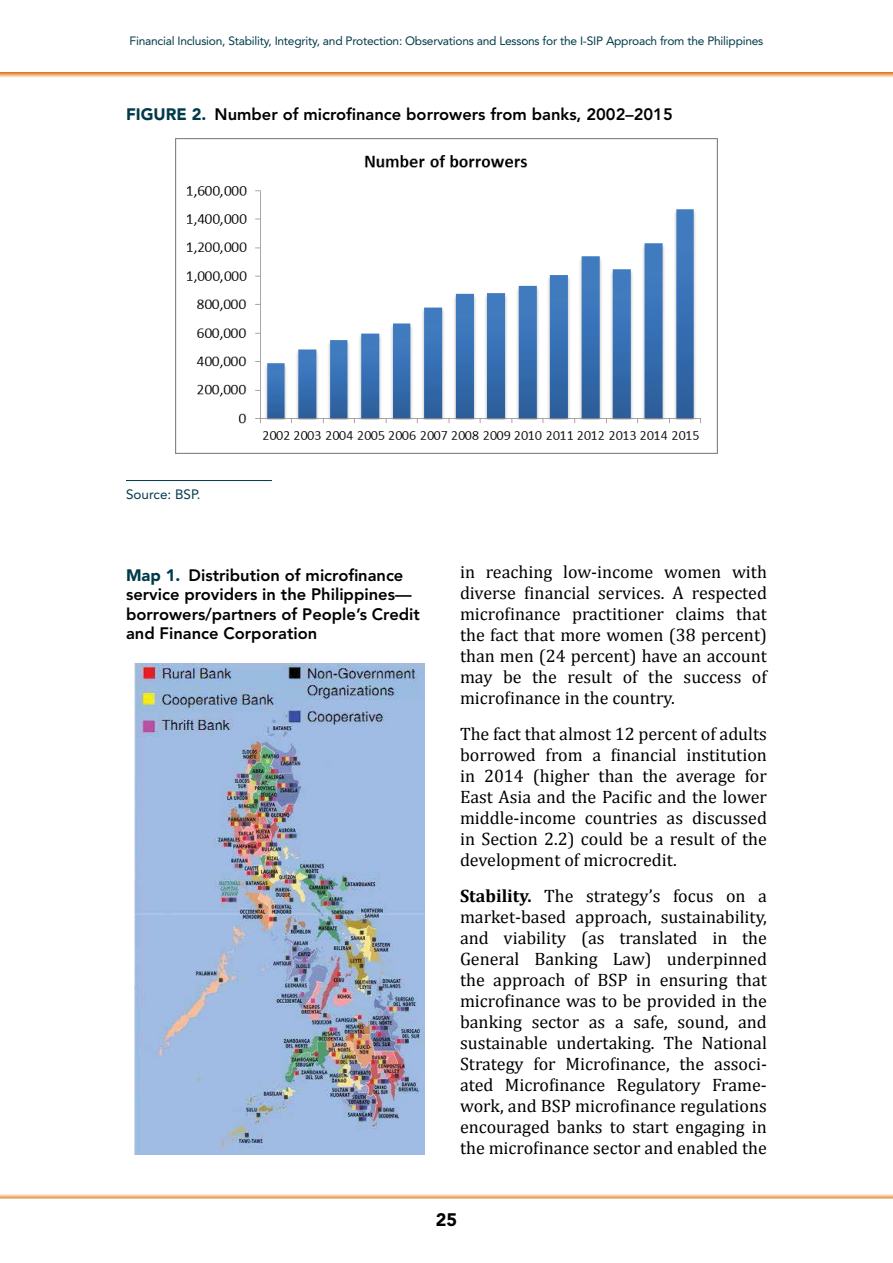
<style>
.page{position:relative;width:893px;height:1263px;background:#fff}
.page>*{position:absolute;margin:0;border:0;box-sizing:border-box;transform-origin:0 0}
.t1{font:18px/21px "Cambria";color:#000;text-align:justify}
.t2{font:900 18px "Avenir LT Std";color:#000}
.t3{font:800 16.5px/19.5px "Avenir LT Std";color:#000}
.t4{font:13.5px "Avenir LT Std";color:#003a4a}
.t5{font:12px "Avenir LT Std";letter-spacing:-.02em;color:#003a4a}
.s1{font-weight:900;color:#003a4a}
.s2{font-weight:700}
</style>
<div class="page">
<svg style="left:0;top:1194px;width:893px;height:4px;background:#f1c49b"></svg>
<svg style="left:0;top:72px;width:893px;height:6px"></svg>
<img style="left:135px;top:663px;width:289px;height:492px">
<img style="left:176px;top:138px;width:541px;height:316px">
<hr style="left:126px;top:480px;width:146px;height:1px;background:#003a4a">
<p class="t5" style="left:130px;top:34px;width:635px">Financial Inclusion, Stability, Integrity, and Protection: Observations and Lessons for the I-SIP Approach from the Philippines</p>
<p class="t3" style="left:126px;top:105px;width:548px"><span class="s1">FIGURE 2.</span> Number of microfinance borrowers from banks, 2002–2015</p>
<p class="t4" style="left:126px;top:486px;width:76px">Source: BSP.</p>
<p class="t3" style="left:126px;top:565px;width:295px"><span class="s1">Map 1.</span> Distribution of microfinance service providers in the Philippines— borrowers/partners of People’s Credit and Finance Corporation</p>
<p class="t1" style="left:460px;top:561px;width:308px">in reaching low-income women with diverse financial services. A respected microfinance practitioner claims that the fact that more women (38 percent) than men (24 percent) have an account may be the result of the success of microfinance in the country.</p>
<p class="t1" style="left:460px;top:723px;width:308px">The fact that almost 12 percent of adults borrowed from a financial institution in 2014 (higher than the average for East Asia and the Pacific and the lower middle-income countries as discussed in Section 2.2) could be a result of the development of microcredit.</p>
<p class="t1" style="left:460px;top:885px;width:308px"><span class="s2">Stability.</span> The strategy’s focus on a market-based approach, sustainability, and viability (as translated in the General Banking Law) underpinned the approach of BSP in ensuring that microfinance was to be provided in the banking sector as a safe, sound, and sustainable undertaking. The National Strategy for Microfinance, the associ&shy;ated Microfinance Regulatory Frame&shy;work, and BSP microfinance regulations encouraged banks to start engaging in the microfinance sector and enabled the</p>
<p class="t2" style="left:436px;top:1209px;width:23px">25</p>
</div>
